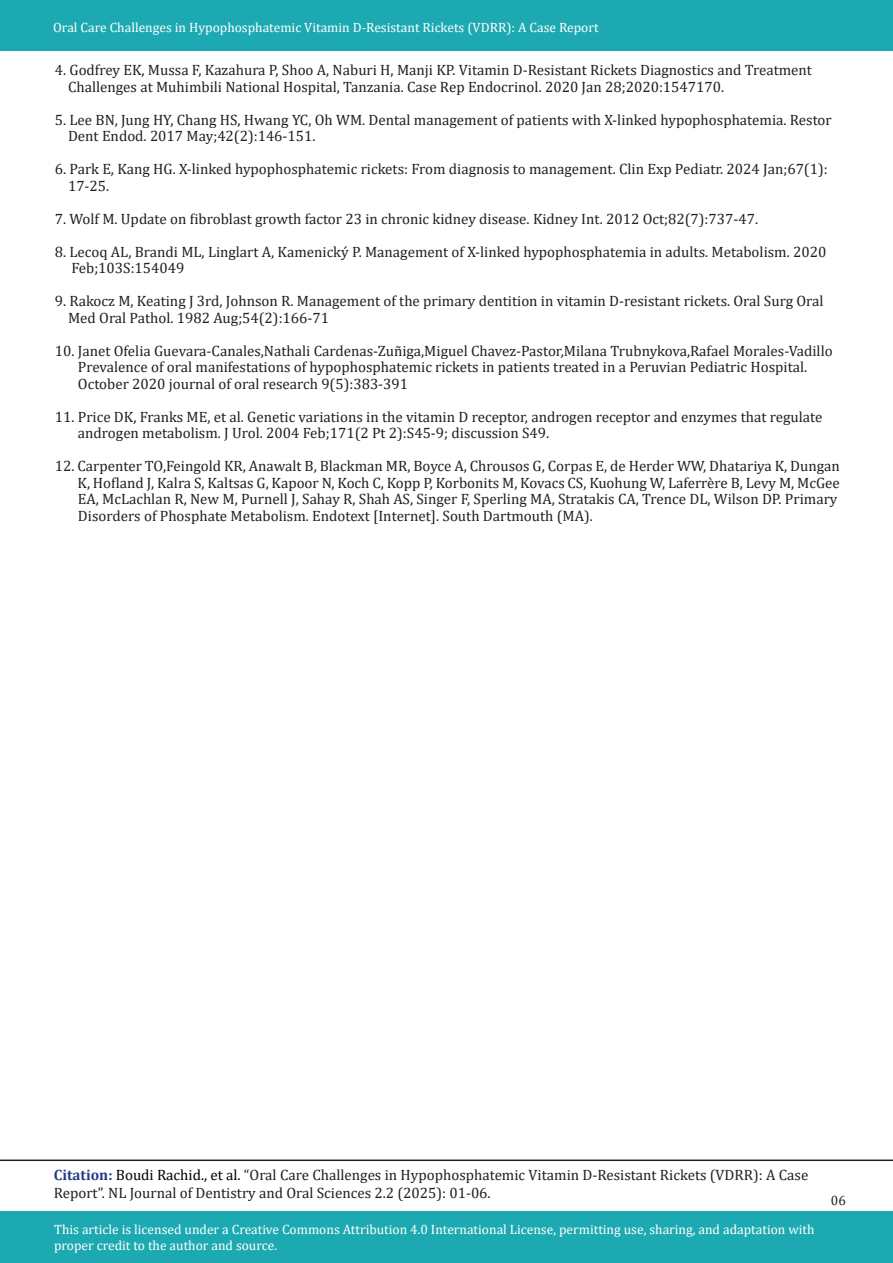
<style>
.page{position:relative;width:893px;height:1263px;background:#fff}
.page>*{position:absolute;margin:0;border:0;box-sizing:border-box;transform-origin:0 0}
.t1{font:15px/18px "Cambria";color:#231f20}
.t2{font:13.5px/16.2px "Cambria";color:#fff}
.t3{font:13.5px "Cambria";color:#231f20}
.s1{font-weight:700;color:#233e84}
.s2{color:#000}
</style>
<div class="page">
<div style="left:0;top:1211px;width:893px;height:52px;background:#1da9b2"></div>
<div style="left:0;top:0;width:893px;height:51px;background:#1da9b2"></div>
<hr style="left:0;top:1159px;width:893px;height:2px;background:#231f20">
<p class="t2" style="left:53px;top:19px;width:547px">Oral Care Challenges in Hypophosphatemic Vitamin D-Resistant Rickets (VDRR): A Case Report</p>
<p class="t1" style="left:55px;top:61px;width:759px">4. Godfrey EK, Mussa F, Kazahura P, Shoo A, Naburi H, Manji KP. Vitamin D-Resistant Rickets Diagnostics and Treatment</p>
<p class="t1" style="left:68px;top:78px;width:658px">Challenges at Muhimbili National Hospital, Tanzania. Case Rep Endocrinol. 2020 Jan 28;2020:1547170.</p>
<p class="t1" style="left:55px;top:111px;width:778px">5. Lee BN, Jung HY, Chang HS, Hwang YC, Oh WM. Dental management of patients with X-linked hypophosphatemia. Restor</p>
<p class="t1" style="left:68px;top:127px;width:249px">Dent Endod. 2017 May;42(2):146-151.</p>
<p class="t1" style="left:55px;top:160px;width:774px">6. Park E, Kang HG. X-linked hypophosphatemic rickets: From diagnosis to management. Clin Exp Pediatr. 2024 Jan;67(1):</p>
<p class="t1" style="left:68px;top:177px;width:43px">17-25.</p>
<p class="t1" style="left:55px;top:210px;width:705px">7. Wolf M. Update on fibroblast growth factor 23 in chronic kidney disease. Kidney Int. 2012 Oct;82(7):737-47.</p>
<p class="t1" style="left:55px;top:243px;width:773px">8. Lecoq AL, Brandi ML, Linglart A, Kamenický P. Management of X-linked hypophosphatemia in adults. Metabolism. 2020</p>
<p class="t1" style="left:71px;top:259px;width:115px">Feb;103S:154049</p>
<p class="t1" style="left:55px;top:292px;width:770px">9. Rakocz M, Keating J 3rd, Johnson R. Management of the primary dentition in vitamin D-resistant rickets. Oral Surg Oral</p>
<p class="t1" style="left:68px;top:309px;width:263px">Med Oral Pathol. 1982 Aug;54(2):166-71</p>
<p class="t1" style="left:55px;top:342px;width:779px">10. Janet Ofelia Guevara-Canales,Nathali Cardenas-Zuñiga,Miguel Chavez-Pastor,Milana Trubnykova,Rafael Morales-Vadillo</p>
<p class="t1" style="left:78px;top:358px;width:731px">Prevalence of oral manifestations of hypophosphatemic rickets in patients treated in a Peruvian Pediatric Hospital.</p>
<p class="t1" style="left:78px;top:375px;width:332px">October 2020 journal of oral research 9(5):383-391</p>
<p class="t1" style="left:55px;top:408px;width:769px">11. Price DK, Franks ME, et al. Genetic variations in the vitamin D receptor, androgen receptor and enzymes that regulate</p>
<p class="t1" style="left:78px;top:424px;width:473px">androgen metabolism. J Urol. 2004 Feb;171(2 Pt 2):S45-9; discussion S49.</p>
<p class="t1" style="left:55px;top:457px;width:786px">12. Carpenter TO,Feingold KR, Anawalt B, Blackman MR, Boyce A, Chrousos G, Corpas E, de Herder WW, Dhatariya K, Dungan</p>
<p class="t1" style="left:78px;top:474px;width:764px">K, Hofland J, Kalra S, Kaltsas G, Kapoor N, Koch C, Kopp P, Korbonits M, Kovacs CS, Kuohung W, Laferrère B, Levy M, McGee</p>
<p class="t1" style="left:78px;top:490px;width:761px">EA, McLachlan R, New M, Purnell J, Sahay R, Shah AS, Singer F, Sperling MA, Stratakis CA, Trence DL, Wilson DP. Primary</p>
<p class="t1" style="left:78px;top:507px;width:516px">Disorders of Phosphate Metabolism. Endotext [Internet]. South Dartmouth (MA).</p>
<p class="t1" style="left:54px;top:1166px;width:756px"><span class="s1">Citation:</span> <span class="s2">Boudi Rachid., et al.</span> “Oral Care Challenges in Hypophosphatemic Vitamin D-Resistant Rickets (VDRR): A Case<br>Report”. NL Journal of Dentistry and Oral Sciences 2.2 (2025): 01-06.</p>
<p class="t2" style="left:54px;top:1221px;width:762px">This article is licensed under a Creative Commons Attribution 4.0 International License, permitting use, sharing, and adaptation with proper credit to the author and source.</p>
<p class="t3" style="left:831px;top:1192px;width:16px">06</p>
</div>
